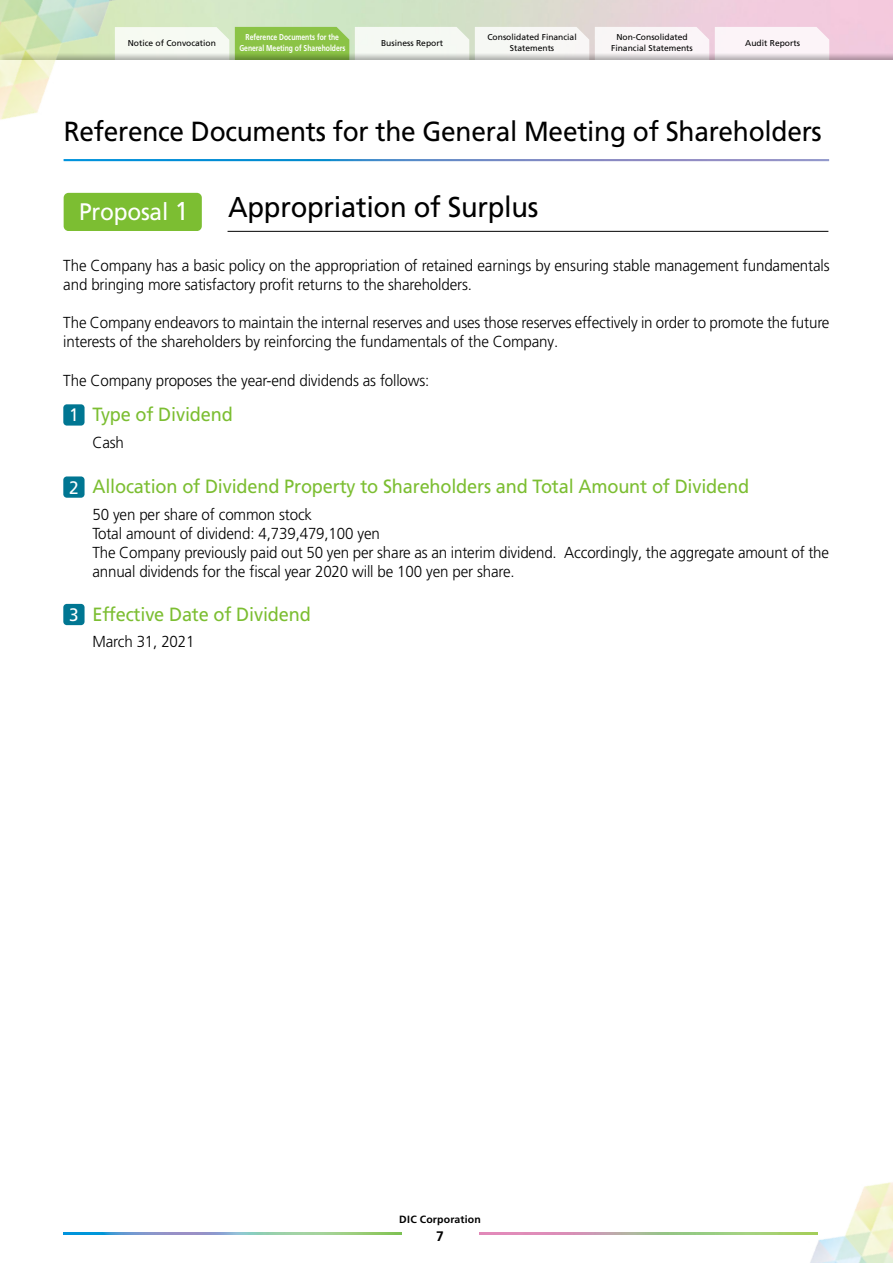
<style>
.page{position:relative;width:893px;height:1263px;background:#fff}
.page>*{position:absolute;margin:0;border:0;box-sizing:border-box;transform-origin:0 0}
.t1{font:28.65px "Frutiger LT Pro";letter-spacing:-.01em;color:#000;scale:.95 1}
.t2{font:27.6px "Frutiger LT Pro";letter-spacing:-.01em;color:#000;scale:.95 1}
.t3{font:23.85px "Frutiger LT Pro";letter-spacing:-.01em;color:#fff;scale:.95 1}
.t4{font:19.2px "Frutiger LT Pro";letter-spacing:-.01em;color:#7cbe32;scale:.95 1}
.t5{font:300 15.9px/19.2px "Frutiger LT Pro";letter-spacing:-.01em;color:#000;scale:.95 1}
.t6{font:700 13.8px "Frutiger LT Pro";color:#000}
.t7{font:700 10.5px "Frutiger LT Pro";letter-spacing:.02em;color:#000}
.t8{font:8.55px/10.6px "Frutiger LT Pro";color:#000;text-align:center}
.t9{font:700 8.55px/10.6px "Frutiger LT Pro";color:#fff;text-align:center;scale:.8 1}
.s1{font-size:25.8px}
.s2{font-size:18px;color:#fff}
</style>
<div class="page">
<div style="left:143px;top:27px;width:86px;height:26px;background:#f6faf3"></div>
<div style="left:235px;top:27px;width:114px;height:26px;background:#8bc346"></div>
<div style="left:355px;top:27px;width:114px;height:26px;background:#f5f9f3"></div>
<div style="left:475px;top:27px;width:114px;height:26px;background:#f7f7f5"></div>
<div style="left:595px;top:27px;width:114px;height:26px;background:#faf5f7"></div>
<div style="left:715px;top:27px;width:114px;height:26px;background:#fcf4f8"></div>
<img style="left:0;top:0;width:143px;height:120px">
<img style="left:779px;top:1182px;width:114px;height:81px">
<img style="left:479px;top:1232px;width:339px;height:2px">
<img style="left:63px;top:1232px;width:339px;height:2px">
<div style="left:63px;top:404px;width:22px;height:22px;background:#007692;border-radius:4px"></div>
<div style="left:63px;top:476px;width:22px;height:22px;background:#007692;border-radius:4px"></div>
<div style="left:63px;top:604px;width:22px;height:21px;background:#007692;border-radius:4px"></div>
<img style="left:64px;top:159px;width:765px;height:2px">
<hr style="left:228px;top:231px;width:600px;height:1px;background:#000">
<div style="left:64px;top:193px;width:138px;height:38px;background:#7cbe32"></div>
<p class="t8" style="left:128px;top:37px;width:90px">Notice of Convocation</p>
<p class="t9" style="left:239px;top:32px;width:134px">Reference Documents for the<br>General Meeting of Shareholders</p>
<p class="t8" style="left:381px;top:37px;width:63px">Business Report</p>
<p class="t8" style="left:487px;top:32px;width:91px">Consolidated Financial<br>Statements</p>
<p class="t8" style="left:611px;top:32px;width:83px">Non-Consolidated<br>Financial Statements</p>
<p class="t8" style="left:745px;top:37px;width:56px">Audit Reports</p>
<h2 class="t2" style="left:64px;top:115px;width:799px">Reference Documents for the General Meeting of Shareholders</h2>
<h3 class="t3" style="left:79px;top:197px;width:117px">Proposal <span class="s1">1</span></h3>
<h1 class="t1" style="left:228px;top:190px;width:328px">Appropriation of Surplus</h1>
<p class="t5" style="left:63px;top:256px;width:808px">The Company has a basic policy on the appropriation of retained earnings by ensuring stable management fundamentals and bringing more satisfactory profit returns to the shareholders.</p>
<p class="t5" style="left:63px;top:313px;width:808px">The Company endeavors to maintain the internal reserves and uses those reserves effectively in order to promote the future interests of the shareholders by reinforcing the fundamentals of the Company.</p>
<p class="t5" style="left:63px;top:371px;width:387px">The Company proposes the year-end dividends as follows:</p>
<p class="t4" style="left:69px;top:403px;width:174px"><span class="s2">1</span> Type of Dividend</p>
<p class="t5" style="left:92px;top:433px;width:35px">Cash</p>
<p class="t4" style="left:69px;top:475px;width:717px"><span class="s2">2</span> Allocation of Dividend Property to Shareholders and Total Amount of Dividend</p>
<p class="t5" style="left:92px;top:505px;width:777px">50 yen per share of common stock<br>Total amount of dividend: 4,739,479,100 yen<br>The Company previously paid out 50 yen per share as an interim dividend. Accordingly, the aggregate amount of the annual dividends for the fiscal year 2020 will be 100 yen per share.</p>
<p class="t4" style="left:69px;top:603px;width:256px"><span class="s2">3</span> Effective Date of Dividend</p>
<p class="t5" style="left:92px;top:632px;width:109px">March 31, 2021</p>
<p class="t7" style="left:399px;top:1213px;width:83px">DIC Corporation</p>
<p class="t6" style="left:436px;top:1228px;width:9px">7</p>
</div>
